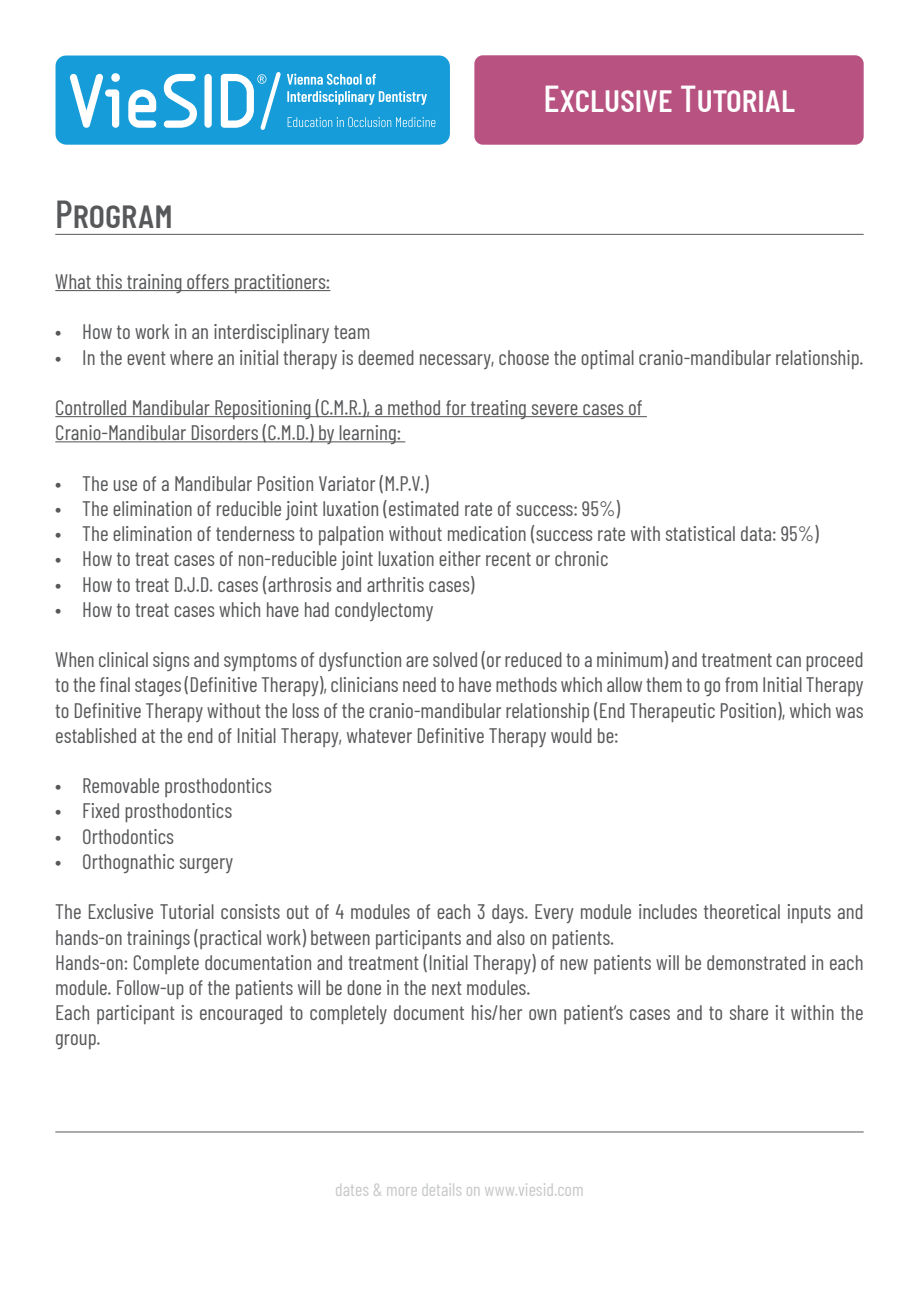
<style>
.page{position:relative;width:919px;height:1289px;background:#fff}
.page>*{position:absolute;margin:0;border:0;box-sizing:border-box;transform-origin:0 0}
.t1{font:500 39px "Barlow Condensed";color:#57585a}
.t2{font:500 37.5px "Barlow Condensed";color:#fff}
.t3{font:21px/25.2px "Barlow Condensed";color:#57585a}
.t4{font:18px "Barlow Condensed";color:#c7c8ca}
</style>
<div class="page">
<svg style="left:55px;top:55px;width:395px;height:90px"></svg>
<hr style="left:55px;top:234px;width:808px;height:1px;background:#57585a">
<hr style="left:55px;top:1131px;width:808px;height:1px;background:#57585a">
<div style="left:474px;top:55px;width:389px;height:90px;background:#b85281;border-radius:9px"></div>
<hr style="left:55px;top:290px;width:275px;height:1px;background:#57585a">
<hr style="left:55px;top:416px;width:592px;height:1px;background:#57585a">
<hr style="left:55px;top:441px;width:350px;height:1px;background:#57585a">
<p class="t1" style="left:55px;top:186px;width:119px">Program</p>
<h2 class="t2" style="left:543px;top:72px;width:253px">Exclusive Tutorial</h2>
<p class="t3" style="left:55px;top:267px;width:276px">What this training offers practitioners:</p>
<p class="t3" style="left:55px;top:318px;width:316px">• How to work in an interdisciplinary team</p>
<p class="t3" style="left:55px;top:343px;width:809px">• In the event where an initial therapy is deemed necessary, choose the optimal cranio-mandibular relationship.</p>
<p class="t3" style="left:55px;top:393px;width:589px">Controlled Mandibular Repositioning (C.M.R.), a method for treating severe cases of</p>
<p class="t3" style="left:55px;top:418px;width:347px">Cranio-Mandibular Disorders (C.M.D.) by learning:</p>
<p class="t3" style="left:55px;top:469px;width:375px">• The use of a Mandibular Position Variator (M.P.V.)</p>
<p class="t3" style="left:55px;top:494px;width:566px">• The elimination of reducible joint luxation (estimated rate of success: 95%)</p>
<p class="t3" style="left:55px;top:519px;width:765px">• The elimination of tenderness to palpation without medication (success rate with statistical data: 95%)</p>
<p class="t3" style="left:55px;top:544px;width:554px">• How to treat cases of non-reducible joint luxation either recent or chronic</p>
<p class="t3" style="left:55px;top:570px;width:421px">• How to treat D.J.D. cases (arthrosis and arthritis cases)</p>
<p class="t3" style="left:55px;top:595px;width:379px">• How to treat cases which have had condylectomy</p>
<p class="t3" style="left:55px;top:645px;width:809px;text-align:justify">When clinical signs and symptoms of dysfunction are solved (or reduced to a minimum) and treatment can proceed to the final stages (Definitive Therapy), clinicians need to have methods which allow them to go from Initial Therapy to Definitive Therapy without the loss of the cranio-mandibular relationship (End Therapeutic Position), which was established at the end of Initial Therapy, whatever Definitive Therapy would be:</p>
<p class="t3" style="left:55px;top:771px;width:218px">• Removable prosthodontics</p>
<p class="t3" style="left:55px;top:796px;width:178px">• Fixed prosthodontics</p>
<p class="t3" style="left:55px;top:822px;width:120px">• Orthodontics</p>
<p class="t3" style="left:55px;top:847px;width:179px">• Orthognathic surgery</p>
<p class="t3" style="left:55px;top:897px;width:809px">The Exclusive Tutorial consists out of 4 modules of each 3 days. Every module includes theoretical inputs and hands-on trainings (practical work) between participants and also on patients.</p>
<p class="t3" style="left:55px;top:948px;width:809px">Hands-on: Complete documentation and treatment (Initial Therapy) of new patients will be demonstrated in each module. Follow-up of the patients will be done in the next modules.</p>
<p class="t3" style="left:55px;top:998px;width:809px">Each participant is encouraged to completely document his/her own patient‘s cases and to share it within the group.</p>
<p class="t4" style="left:335px;top:1176px;width:250px">dates &amp; more details on www.viesid.com</p>
</div>
